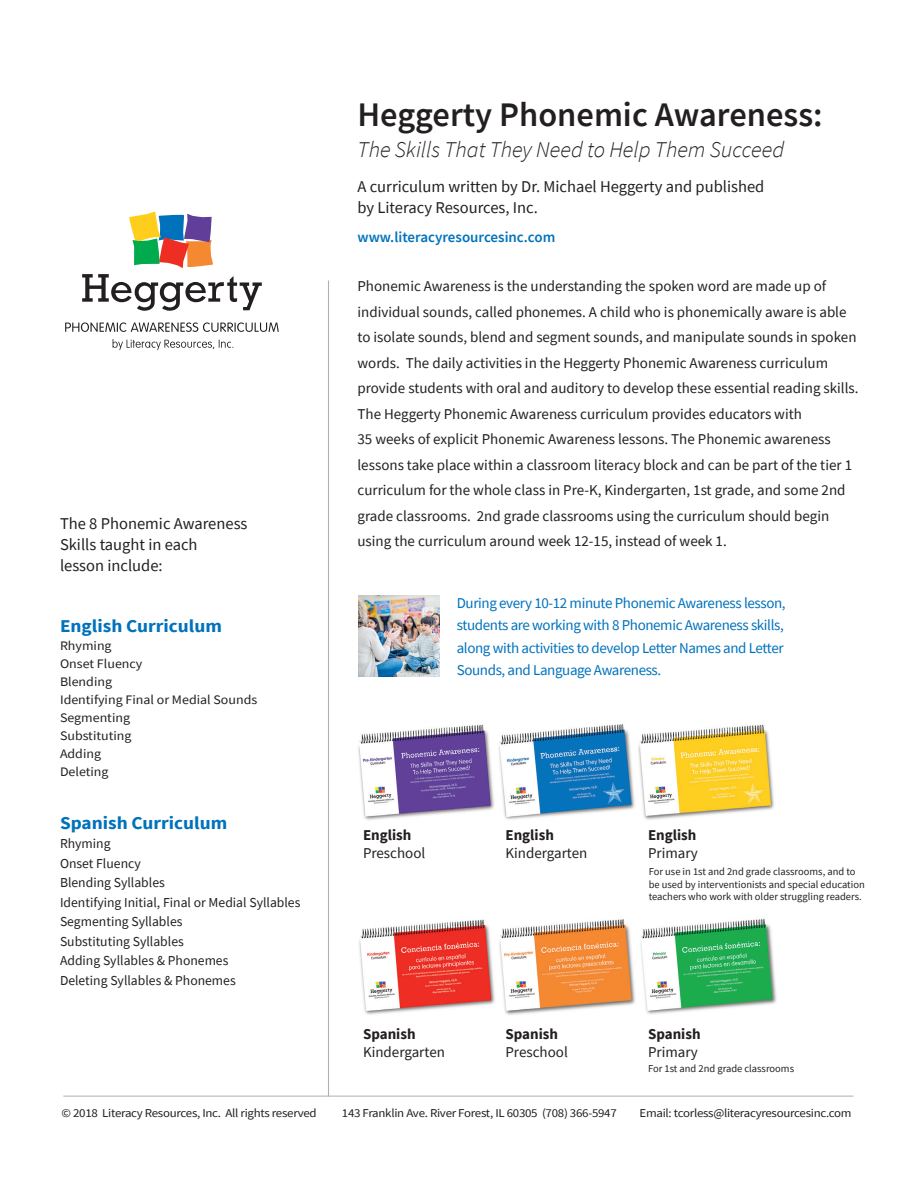
<style>
.page{position:relative;width:918px;height:1188px;background:#fff}
.page>*{position:absolute;margin:0;border:0;box-sizing:border-box;transform-origin:0 0}
.t1{font:600 34.35px "Source Sans Pro";color:#231f20}
.t2{font:italic 300 22.5px "Source Sans Pro";color:#231f20}
.t3{font:700 18px "Source Sans Pro";color:#0072bc;scale:1.07 1}
.t4{font:16.5px/21px "Source Sans Pro";color:#231f20}
.t5{font:15px/25.5px "Source Sans Pro";color:#231f20}
.t6{font:15px/22.5px "Source Sans Pro";letter-spacing:-.025em;color:#0072bc}
.t7{font:700 15px "Source Sans Pro";color:#231f20}
.t8{font:600 15px "Source Sans Pro";color:#0072bc}
.t9{font:13.65px/19.5px "Source Sans Pro";color:#231f20}
.t10{font:13.05px/18px "Source Sans Pro";color:#231f20;scale:1.07 1}
.t11{font:12px "Source Sans Pro";letter-spacing:-.02em;color:#231f20;scale:1.07 1}
.t12{font:10.5px/12.6px "Source Sans Pro";color:#231f20}
</style>
<div class="page">
<svg style="left:82px;top:274px;width:180px;height:37px"></svg>
<svg style="left:129px;top:211px;width:84px;height:57px"></svg>
<svg style="left:65px;top:322px;width:214px;height:10px"></svg>
<svg style="left:113px;top:339px;width:120px;height:11px"></svg>
<img style="left:359px;top:918px;width:418px;height:97px">
<img style="left:358px;top:724px;width:416px;height:96px">
<hr style="left:328px;top:280px;width:1px;height:816px;background:#aeafb3">
<hr style="left:63px;top:1096px;width:790px;height:1px;background:#aeafb3">
<img style="left:358px;top:596px;width:82px;height:81px">
<p class="t4" style="left:60px;top:513px;width:189px">The 8 Phonemic Awareness<br>Skills taught in each<br>lesson include:</p>
<p class="t3" style="left:60px;top:614px;width:153px">English Curriculum</p>
<p class="t10" style="left:60px;top:637px;width:186px">Rhyming<br>Onset Fluency<br>Blending<br>Identifying Final or Medial Sounds<br>Segmenting<br>Substituting<br>Adding<br>Deleting</p>
<p class="t3" style="left:60px;top:811px;width:158px">Spanish Curriculum</p>
<p class="t9" style="left:60px;top:834px;width:242px">Rhyming<br>Onset Fluency<br>Blending Syllables<br>Identifying Initial, Final or Medial Syllables<br>Segmenting Syllables<br>Substituting Syllables<br>Adding Syllables &amp; Phonemes<br>Deleting Syllables &amp; Phonemes</p>
<h1 class="t1" style="left:358px;top:92px;width:467px">Heggerty Phonemic Awareness:</h1>
<h2 class="t2" style="left:358px;top:136px;width:428px">The Skills That They Need to Help Them Succeed</h2>
<p class="t4" style="left:358px;top:176px;width:408px">A curriculum written by Dr. Michael Heggerty and published by Literacy Resources, Inc.</p>
<p class="t8" style="left:358px;top:227px;width:199px">www.literacyresourcesinc.com</p>
<p class="t5" style="left:358px;top:274px;width:503px">Phonemic Awareness is the understanding the spoken word are made up of individual sounds, called phonemes. A child who is phonemically aware is able to isolate sounds, blend and segment sounds, and manipulate sounds in spoken words. The daily activities in the Heggerty Phonemic Awareness curriculum provide students with oral and auditory to develop these essential reading skills.<br>The Heggerty Phonemic Awareness curriculum provides educators with<br>35 weeks of explicit Phonemic Awareness lessons. The Phonemic awareness lessons take place within a classroom literacy block and can be part of the tier 1 curriculum for the whole class in Pre-K, Kindergarten, 1st grade, and some 2nd grade classrooms. 2nd grade classrooms using the curriculum should begin using the curriculum around week 12-15, instead of week 1.</p>
<p class="t6" style="left:457px;top:591px;width:330px">During every 10-12 minute Phonemic Awareness lesson, students are working with 8 Phonemic Awareness skills, along with activities to develop Letter Names and Letter Sounds, and Language Awareness.</p>
<p class="t7" style="left:363px;top:825px;width:50px">English</p>
<p class="t5" style="left:363px;top:841px;width:64px">Preschool</p>
<p class="t7" style="left:506px;top:825px;width:50px">English</p>
<p class="t5" style="left:506px;top:841px;width:83px">Kindergarten</p>
<p class="t7" style="left:363px;top:1024px;width:54px">Spanish</p>
<p class="t5" style="left:363px;top:1039px;width:83px">Kindergarten</p>
<p class="t7" style="left:506px;top:1024px;width:54px">Spanish</p>
<p class="t5" style="left:506px;top:1039px;width:64px">Preschool</p>
<p class="t7" style="left:648px;top:825px;width:50px">English</p>
<p class="t5" style="left:648px;top:841px;width:51px">Primary</p>
<p class="t12" style="left:649px;top:865px;width:218px">For use in 1st and 2nd grade classrooms, and to be used by interventionists and special education teachers who work with older struggling readers.</p>
<p class="t7" style="left:648px;top:1024px;width:54px">Spanish</p>
<p class="t5" style="left:648px;top:1039px;width:51px">Primary</p>
<p class="t12" style="left:648px;top:1063px;width:148px">For 1st and 2nd grade classrooms</p>
<p class="t11" style="left:62px;top:1105px;width:240px">© 2018 Literacy Resources, Inc. All rights reserved</p>
<p class="t11" style="left:342px;top:1105px;width:258px">143 Franklin Ave. River Forest, IL 60305 (708) 366-5947</p>
<p class="t11" style="left:640px;top:1105px;width:200px">Email: tcorless@literacyresourcesinc.com</p>
</div>
